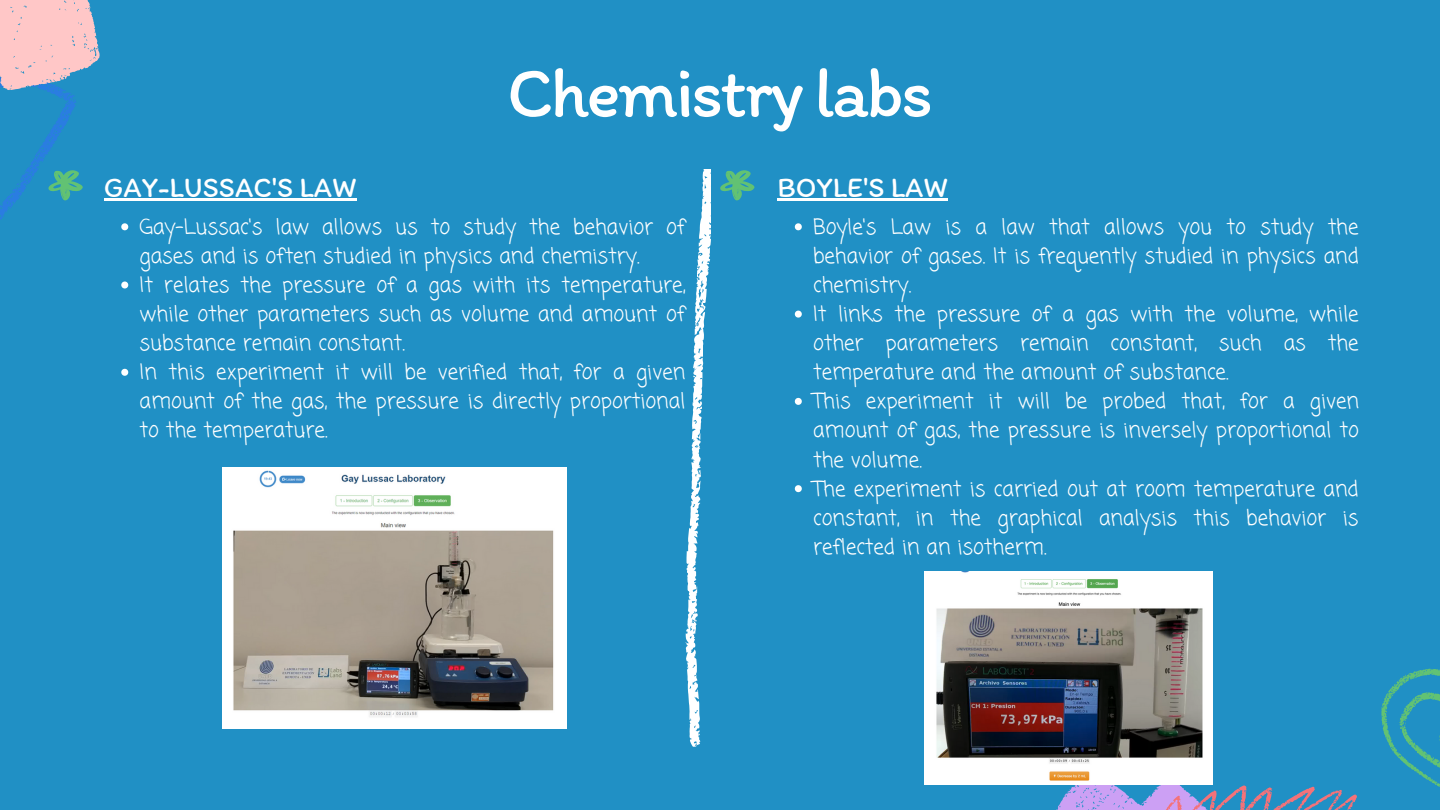
<style>
.page{position:relative;width:1440px;height:810px;background:#2090c5}
.page>*{position:absolute;margin:0;border:0;box-sizing:border-box;transform-origin:0 0}
.t1{font:72px "Itim";letter-spacing:-.04em;color:#fff}
.t2{font:28.6px "Itim";color:#fff}
.t3{font:21px/29.1px "Coming Soon";color:#fff;text-align:justify}
</style>
<div class="page">
<svg style="left:0;top:0;width:100px;height:220px"></svg>
<svg style="left:1056px;top:648px;width:384px;height:162px"></svg>
<svg style="left:720px;top:170px;width:34px;height:31px"></svg>
<hr style="left:777px;top:198px;width:86px;height:3px;background:#fff">
<hr style="left:863px;top:198px;width:85px;height:3px;background:#fff">
<svg style="left:795px;top:223px;width:7px;height:7px"></svg>
<svg style="left:795px;top:311px;width:7px;height:7px"></svg>
<svg style="left:795px;top:398px;width:7px;height:7px"></svg>
<svg style="left:795px;top:485px;width:7px;height:7px"></svg>
<svg style="left:685px;top:170px;width:26px;height:577px"></svg>
<img style="left:223px;top:467px;width:344px;height:262px">
<img style="left:924px;top:571px;width:288px;height:214px">
<hr style="left:104px;top:198px;width:168px;height:3px;background:#fff">
<hr style="left:272px;top:198px;width:85px;height:3px;background:#fff">
<svg style="left:121px;top:223px;width:7px;height:7px"></svg>
<svg style="left:121px;top:282px;width:7px;height:7px"></svg>
<svg style="left:121px;top:369px;width:7px;height:7px"></svg>
<p class="t1" style="left:507px;top:48px;width:427px">Chemistry labs</p>
<p class="t2" style="left:104px;top:169px;width:254px">GAY-LUSSAC'S LAW</p>
<p class="t3" style="left:140px;top:214px;width:547px">Gay-Lussac's law allows us to study the behavior of gases and is often studied in physics and chemistry.</p>
<p class="t3" style="left:140px;top:272px;width:547px">It relates the pressure of a gas with its temperature, while other parameters such as volume and amount of substance remain constant.</p>
<p class="t3" style="left:140px;top:359px;width:547px">In this experiment it will be verified that, for a given amount of the gas, the pressure is directly proportional to the temperature.</p>
<p class="t2" style="left:777px;top:169px;width:172px">BOYLE'S LAW</p>
<p class="t3" style="left:813px;top:214px;width:547px">Boyle's Law is a law that allows you to study the behavior of gases. It is frequently studied in physics and chemistry.</p>
<p class="t3" style="left:813px;top:301px;width:547px">It links the pressure of a gas with the volume, while other parameters remain constant, such as the temperature and the amount of substance.</p>
<p class="t3" style="left:813px;top:388px;width:547px">This experiment it will be probed that, for a given amount of gas, the pressure is inversely proportional to the volume.</p>
<p class="t3" style="left:813px;top:475px;width:547px">The experiment is carried out at room temperature and constant, in the graphical analysis this behavior is reflected in an isotherm.</p>
</div>
